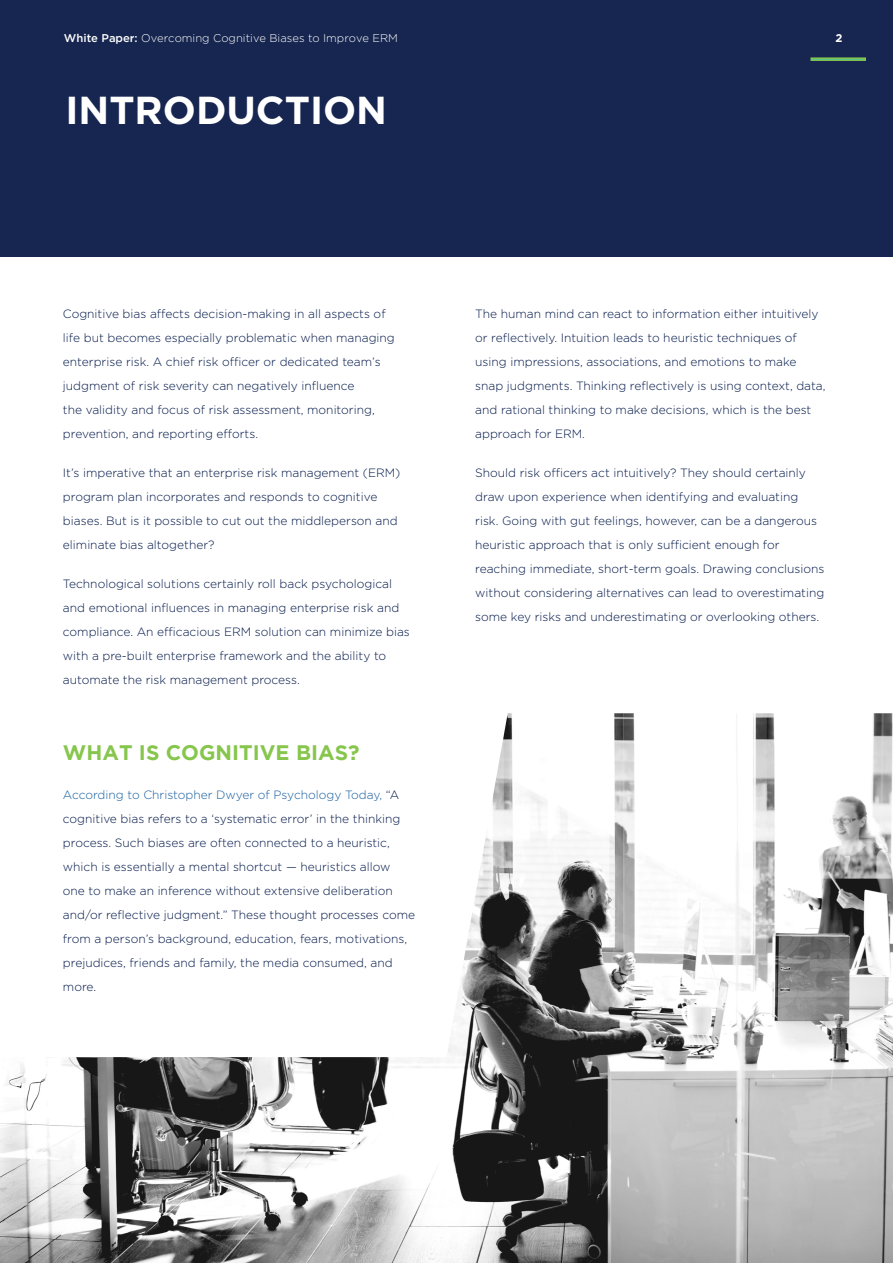
<style>
.page{position:relative;width:893px;height:1263px;background:#fff}
.page>*{position:absolute;margin:0;border:0;box-sizing:border-box;transform-origin:0 0}
.H2_N{font:700 39px "Gotham HTF";color:#fff}
.bulleted_list{font:700 21px "Gotham";color:#87c64d}
.bulleted_list-2{font:300 12px/24px "Gotham HTF";color:#001748}
.t1{font:300 11.25px "Gotham HTF";color:#fff}
.t2{font:700 11.25px "Gotham HTF";color:#fff}
.s1{font-weight:500}
.s2{color:#175d9e}
</style>
<div class="page">
<div style="left:0;top:0;width:893px;height:256px;background:#172650"></div>
<svg style="left:810px;top:57px;width:56px;height:4px"></svg>
<img style="left:0;top:713px;width:893px;height:550px">
<p class="t1" style="left:64px;top:32px;width:335px"><span class="s1">White Paper:</span> Overcoming Cognitive Biases to Improve ERM</p>
<p class="t2" style="left:835px;top:31px;width:9px">2</p>
<p class="H2_N" style="left:65px;top:87px;width:323px">INTRODUCTION</p>
<p class="bulleted_list-2" style="left:63px;top:302px;width:333px">Cognitive bias affects decision-making in all aspects of life but becomes especially problematic when managing enterprise risk. A chief risk officer or dedicated team’s judgment of risk severity can negatively influence<br>the validity and focus of risk assessment, monitoring, prevention, and reporting efforts.</p>
<p class="bulleted_list-2" style="left:63px;top:461px;width:339px">It’s imperative that an enterprise risk management (ERM) program plan incorporates and responds to cognitive biases. But is it possible to cut out the middleperson and eliminate bias altogether?</p>
<p class="bulleted_list-2" style="left:63px;top:572px;width:348px">Technological solutions certainly roll back psychological and emotional influences in managing enterprise risk and compliance. An efficacious ERM solution can minimize bias with a pre-built enterprise framework and the ability to automate the risk management process.</p>
<p class="bulleted_list" style="left:63px;top:740px;width:298px">WHAT IS COGNITIVE BIAS?</p>
<p class="bulleted_list-2" style="left:63px;top:782px;width:354px"><span class="s2">According to Christopher Dwyer of Psychology Today,</span> “A cognitive bias refers to a ‘systematic error’ in the thinking process. Such biases are often connected to a heuristic, which is essentially a mental shortcut — heuristics allow one to make an inference without extensive deliberation and/or reflective judgment.” These thought processes come from a person’s background, education, fears, motivations, prejudices, friends and family, the media consumed, and more.</p>
<p class="bulleted_list-2" style="left:475px;top:302px;width:352px">The human mind can react to information either intuitively or reflectively. Intuition leads to heuristic techniques of using impressions, associations, and emotions to make snap judgments. Thinking reflectively is using context, data, and rational thinking to make decisions, which is the best approach for ERM.</p>
<p class="bulleted_list-2" style="left:475px;top:461px;width:351px">Should risk officers act intuitively? They should certainly draw upon experience when identifying and evaluating risk. Going with gut feelings, however, can be a dangerous heuristic approach that is only sufficient enough for reaching immediate, short-term goals. Drawing conclusions without considering alternatives can lead to overestimating some key risks and underestimating or overlooking others.</p>
</div>
